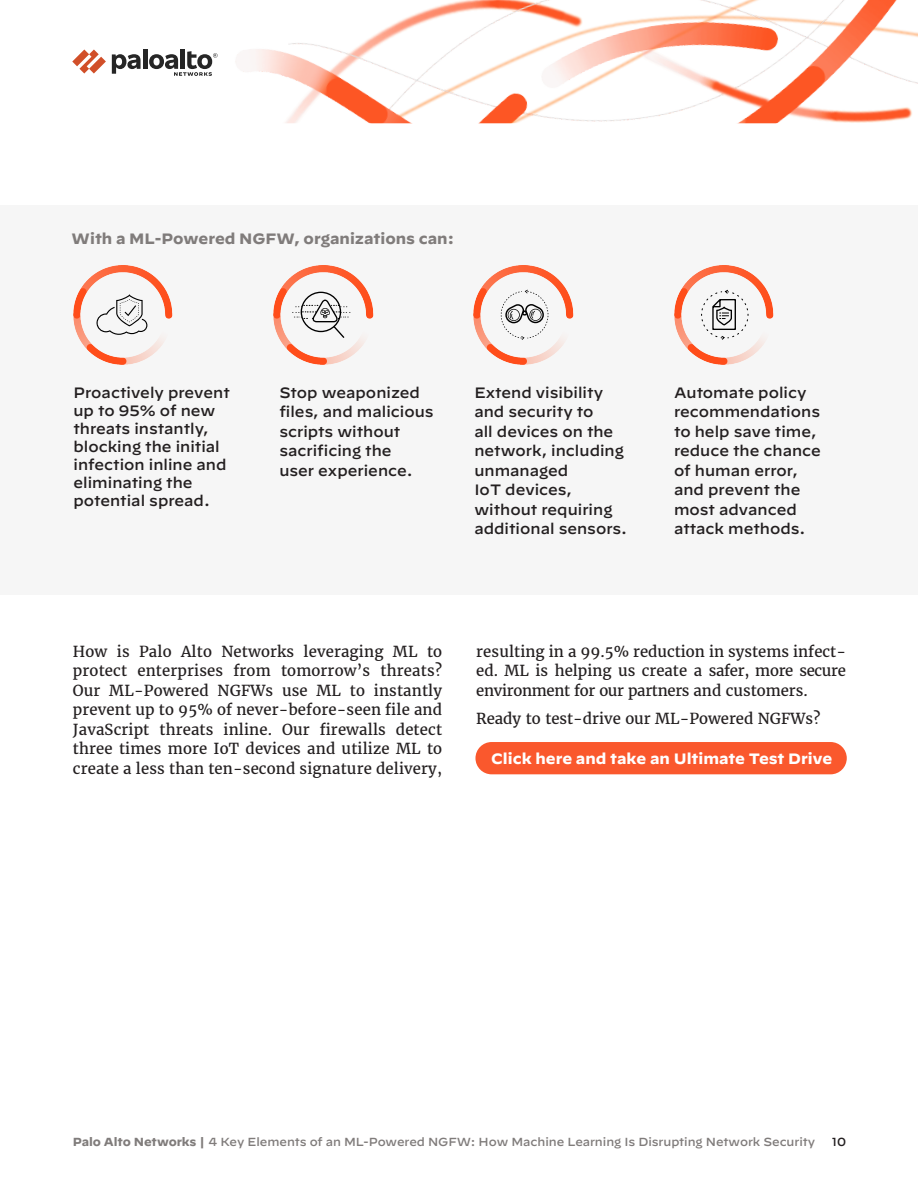
<style>
.page{position:relative;width:918px;height:1188px;background:#fff}
.page>*{position:absolute;margin:0;border:0;box-sizing:border-box;transform-origin:0 0}
.t1{font:15px/19.5px "Merriweather";color:#231f20;text-align:justify}
.t2{font:500 15px/19.5px "Decimal";color:#231f20}
.t3{font:700 15px "Decimal";color:#807c7b}
.t4{font:700 15px "Decimal";color:#fff}
.t5{font:500 11.7px "Decimal";letter-spacing:-.005em;color:#807c7b}
.t6{font:500 11.7px "Decimal";color:#231f20}
.s1{font-weight:700}
</style>
<div class="page">
<div style="left:475px;top:742px;width:372px;height:32px;background:#fa582d;border-radius:16px"></div>
<img style="left:235px;top:0;width:683px;height:123px">
<svg style="left:72px;top:50px;width:34px;height:24px"></svg>
<hr style="left:143px;top:49px;width:4px;height:20px;background:#262626">
<svg style="left:112px;top:54px;width:29px;height:20px"></svg>
<hr style="left:181px;top:49px;width:4px;height:20px;background:#262626">
<svg style="left:149px;top:51px;width:69px;height:25px"></svg>
<div style="left:0;top:205px;width:918px;height:390px;background:#f6f6f6"></div>
<img style="left:474px;top:265px;width:100px;height:99px">
<img style="left:674px;top:265px;width:100px;height:99px">
<img style="left:274px;top:265px;width:100px;height:99px">
<img style="left:73px;top:265px;width:100px;height:99px">
<svg style="left:97px;top:294px;width:50px;height:41px"></svg>
<svg style="left:292px;top:292px;width:58px;height:46px"></svg>
<svg style="left:501px;top:290px;width:47px;height:50px"></svg>
<svg style="left:701px;top:289px;width:48px;height:51px"></svg>
<p class="t3" style="left:72px;top:230px;width:384px">With a ML-Powered NGFW, organizations can:</p>
<p class="t2" style="left:73px;top:381px;width:158px;line-height:18px">Proactively prevent up to 95% of new threats instantly, blocking the initial infection inline and eliminating the potential spread.</p>
<p class="t2" style="left:279px;top:381px;width:156px">Stop weaponized files, and malicious scripts without sacrificing the<br>user experience.</p>
<p class="t2" style="left:474px;top:381px;width:154px">Extend visibility and security to<br>all devices on the network, including unmanaged<br>IoT devices, without requiring additional sensors.</p>
<p class="t2" style="left:674px;top:381px;width:148px">Automate policy recommendations to help save time, reduce the chance of human error, and prevent the most advanced attack methods.</p>
<p class="t1" style="left:73px;top:641px;width:371px">How is Palo Alto Networks leveraging ML to protect enterprises from tomorrow’s threats?<br>Our ML-Powered NGFWs use ML to instantly prevent up to 95% of never-before-seen file and JavaScript threats inline. Our firewalls detect three times more IoT devices and utilize ML to create a less than ten-second signature delivery,</p>
<p class="t1" style="left:476px;top:641px;width:371px">resulting in a 99.5% reduction in systems infect&shy;ed. ML is helping us create a safer, more secure environment for our partners and customers.</p>
<p class="t1" style="left:476px;top:708px;width:346px">Ready to test-drive our ML-Powered NGFWs?</p>
<p class="t4" style="left:491px;top:750px;width:342px">Click here and take an Ultimate Test Drive</p>
<p class="t5" style="left:73px;top:1131px;width:744px"><span class="s1">Palo Alto Networks |</span> 4 Key Elements of an ML-Powered NGFW: How Machine Learning Is Disrupting Network Security</p>
<p class="t6" style="left:832px;top:1131px;width:16px">10</p>
</div>
